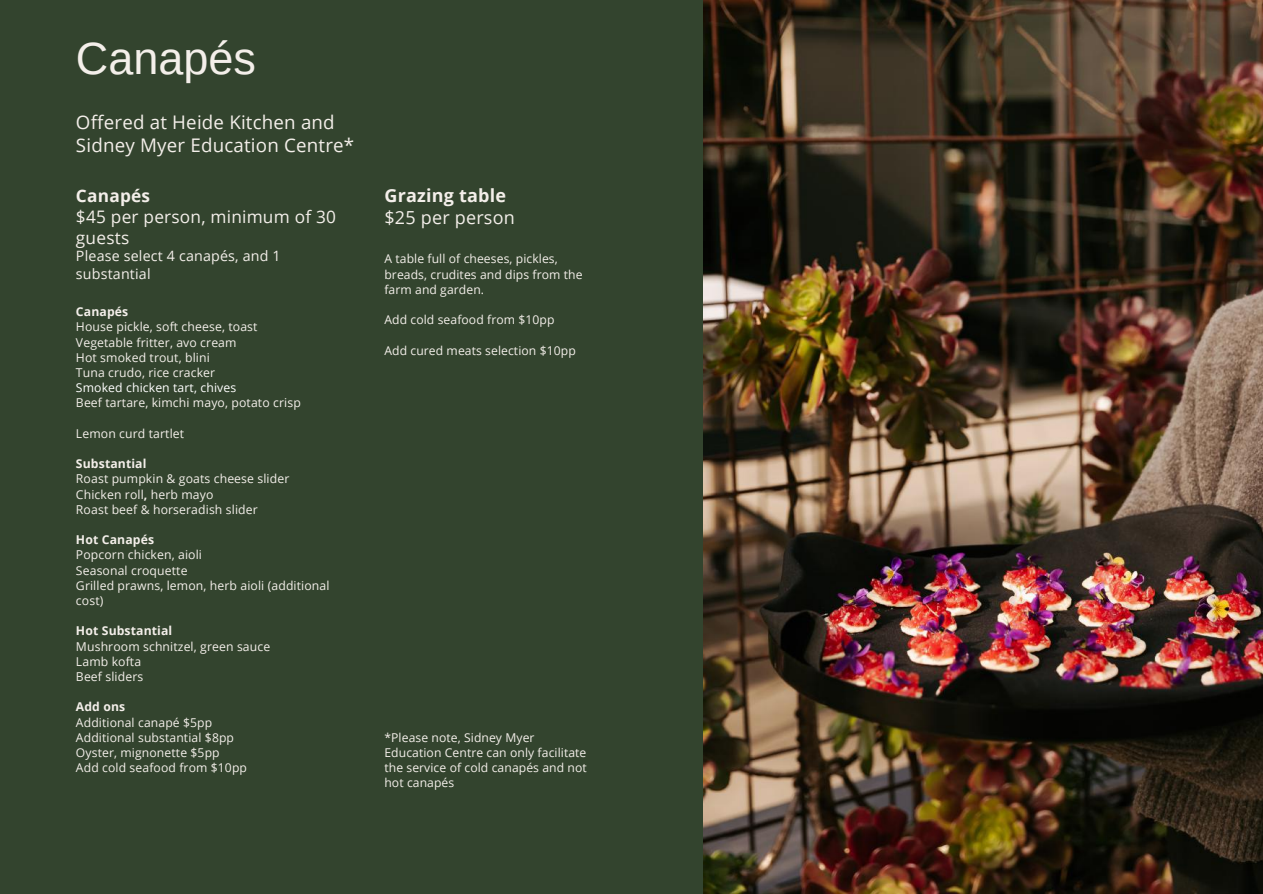
<style>
.page{position:relative;width:1263px;height:894px;background:#fff}
.page>*{position:absolute;margin:0;border:0;box-sizing:border-box;transform-origin:0 0}
.t1{font:45px "Arimo";color:#f4efea}
.t2{font:18.75px/23.7px "Open Sans";letter-spacing:.01em;color:#f4efea}
.t3{font:700 18px "Open Sans";letter-spacing:.01em;color:#f4efea}
.t4{font:18px "Open Sans";letter-spacing:.01em;color:#f4efea}
.t5{font:17.25px/21.3px "Open Sans";letter-spacing:.015em;color:#f4efea}
.t6{font:700 17.25px "Open Sans";letter-spacing:.015em;color:#f4efea}
.t7{font:14.25px/17.2px "Open Sans";letter-spacing:.015em;color:#f4efea}
.t8{font:12.15px/15.1px "Open Sans";letter-spacing:.01em;color:#f4efea}
.t9{font:700 12.15px "Open Sans";letter-spacing:.01em;color:#f4efea}
.t10{font:12.15px "Open Sans";letter-spacing:.01em;color:#fff}
.s1{font-weight:700}
</style>
<div class="page">
<div style="left:0;top:0;width:1263px;height:893px;background:#33442e"></div>
<img style="left:703px;top:0;width:560px;height:893px">
<h1 class="t1" style="left:76px;top:34px;width:182px">Canapés</h1>
<h2 class="t2" style="left:76px;top:110px;width:280px">Offered at Heide Kitchen and<br>Sidney Myer Education Centre*</h2>
<h3 class="t6" style="left:76px;top:183px;width:76px">Canapés</h3>
<h3 class="t5" style="left:76px;top:205px;width:262px">$45 per person, minimum of 30 guests</h3>
<p class="t7" style="left:76px;top:247px;width:206px">Please select 4 canapés, and 1 substantial</p>
<p class="t9" style="left:76px;top:303px;width:54px">Canapés</p>
<p class="t8" style="left:76px;top:319px;width:183px">House pickle, soft cheese, toast<br>Vegetable fritter, avo cream<br>Hot smoked trout, blini<br>Tuna crudo, rice cracker</p>
<p class="t10" style="left:76px;top:379px;width:162px">Smoked chicken tart, chives</p>
<p class="t8" style="left:76px;top:395px;width:226px">Beef tartare, kimchi mayo, potato crisp</p>
<p class="t8" style="left:76px;top:425px;width:110px">Lemon curd tartlet</p>
<p class="t9" style="left:76px;top:455px;width:72px">Substantial</p>
<p class="t8" style="left:76px;top:471px;width:215px">Roast pumpkin &amp; goats cheese slider<br>Chicken roll<span class="s1">,</span> herb mayo<br>Roast beef &amp; horseradish slider</p>
<p class="t9" style="left:76px;top:531px;width:80px">Hot Canapés</p>
<p class="t8" style="left:76px;top:547px;width:255px">Popcorn chicken, aioli<br>Seasonal croquette<br>Grilled prawns, lemon, herb aioli (additional cost)</p>
<p class="t9" style="left:76px;top:622px;width:98px">Hot Substantial</p>
<p class="t8" style="left:76px;top:638px;width:196px">Mushroom schnitzel, green sauce<br>Lamb kofta<br>Beef sliders</p>
<p class="t9" style="left:76px;top:698px;width:51px">Add ons</p>
<p class="t8" style="left:76px;top:714px;width:173px">Additional canapé $5pp<br>Additional substantial $8pp<br>Oyster, mignonette $5pp<br>Add cold seafood from $10pp</p>
<h3 class="t3" style="left:384px;top:182px;width:123px">Grazing table</h3>
<h3 class="t4" style="left:384px;top:204px;width:132px">$25 per person</h3>
<p class="t8" style="left:384px;top:251px;width:200px">A table full of cheeses, pickles, breads, crudites and dips from the farm and garden.</p>
<p class="t8" style="left:384px;top:312px;width:172px">Add cold seafood from $10pp</p>
<p class="t8" style="left:384px;top:342px;width:193px">Add cured meats selection $10pp</p>
<p class="t8" style="left:384px;top:729px;width:204px">*Please note, Sidney Myer<br>Education Centre can only facilitate the service of cold canapés and not hot canapés</p>
</div>
